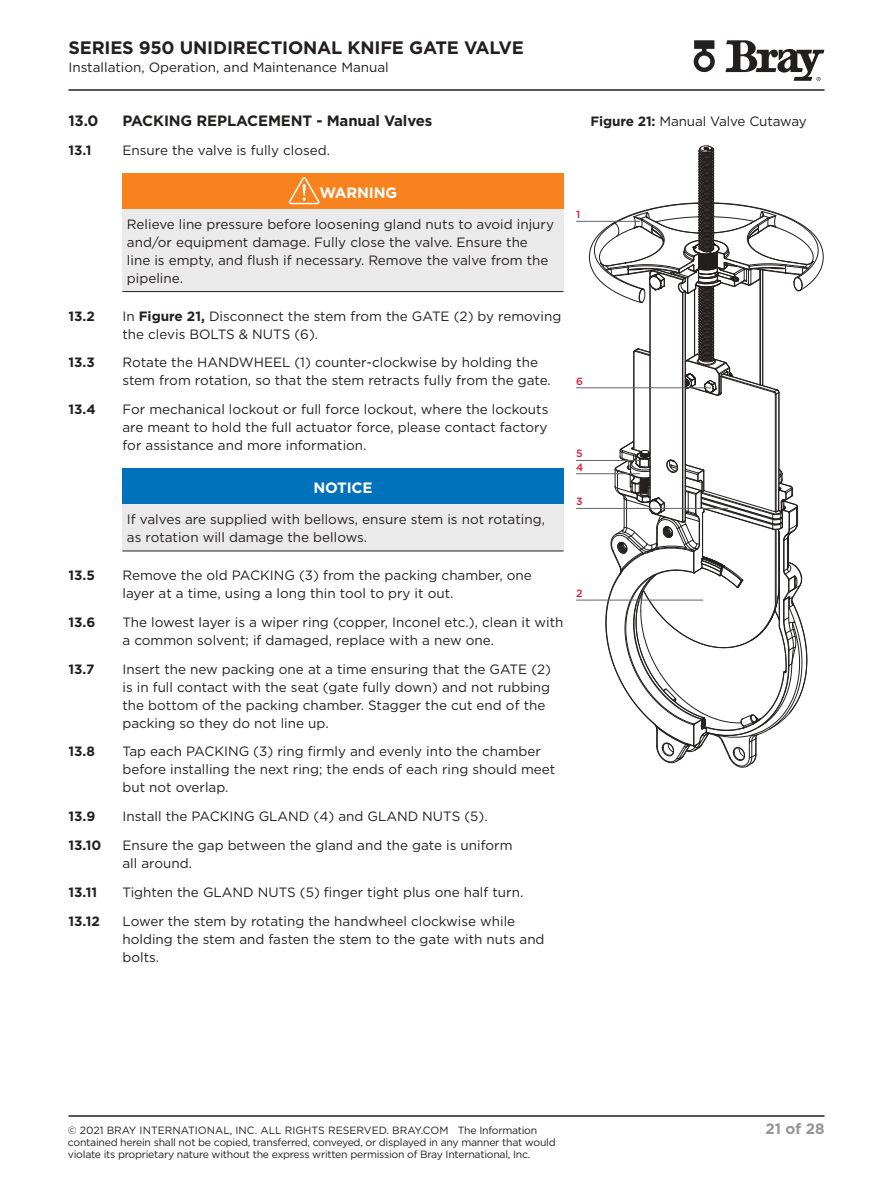
<style>
.page{position:relative;width:893px;height:1188px;background:#fff}
.page>*{position:absolute;margin:0;border:0;box-sizing:border-box;transform-origin:0 0}
.t1{font:700 18px "Gotham Pro";letter-spacing:-.01em;color:#241f1f}
.t2{font:700 15px "Gotham";letter-spacing:-.01em;color:#241f1f}
.t3{font:700 15px "Gotham";letter-spacing:-.01em;color:#fff}
.t4{font:700 15px "Gotham";color:#969698}
.t5{font:13.5px/18px "Gotham";color:#241f1f}
.t6{font:700 13.5px "Gotham";color:#241f1f}
.t7{font:10.5px/12px "Gotham";letter-spacing:-.025em;color:#241f1f}
.t8{font:10.5px "Gotham";color:#241f1f}
.t9{font:500 10.5px "Gotham";color:#e01532}
.s1{font-weight:700}
</style>
<div class="page">
<hr style="left:68px;top:89px;width:756px;height:2px;background:#241f1f">
<svg style="left:725px;top:40px;width:99px;height:41px"></svg>
<svg style="left:694px;top:40px;width:21px;height:32px"></svg>
<hr style="left:68px;top:1115px;width:756px;height:2px;background:#241f1f">
<div style="left:122px;top:173px;width:441px;height:36px;background:#f8821e"></div>
<div style="left:122px;top:209px;width:441px;height:83px;background:#ebeaea"></div>
<hr style="left:122px;top:291px;width:441px;height:1px;background:#241f1f">
<svg style="left:289px;top:177px;width:31px;height:27px"></svg>
<div style="left:122px;top:468px;width:441px;height:36px;background:#0072bc"></div>
<div style="left:122px;top:504px;width:441px;height:47px;background:#ebeaea"></div>
<hr style="left:122px;top:551px;width:441px;height:1px;background:#241f1f">
<hr style="left:633px;top:352px;width:1px;height:97px;background:#241f1f">
<hr style="left:650px;top:285px;width:1px;height:217px;background:#241f1f">
<hr style="left:682px;top:293px;width:1px;height:229px;background:#241f1f">
<hr style="left:683px;top:293px;width:1px;height:229px;background:#241f1f">
<hr style="left:685px;top:291px;width:1px;height:230px;background:#241f1f">
<hr style="left:775px;top:394px;width:1px;height:118px;background:#241f1f">
<hr style="left:634px;top:352px;width:1px;height:97px;background:#241f1f">
<hr style="left:776px;top:394px;width:1px;height:118px;background:#241f1f">
<hr style="left:779px;top:393px;width:1px;height:97px;background:#241f1f">
<svg style="left:605px;top:441px;width:202px;height:327px"></svg>
<svg style="left:589px;top:145px;width:235px;height:251px"></svg>
<hr style="left:694px;top:289px;width:1px;height:67px;background:#241f1f">
<hr style="left:760px;top:270px;width:1px;height:115px;background:#241f1f">
<hr style="left:762px;top:270px;width:1px;height:116px;background:#241f1f">
<hr style="left:576px;top:473px;width:63px;height:1px;background:#656365">
<hr style="left:576px;top:508px;width:152px;height:1px;background:#656365">
<hr style="left:576px;top:600px;width:127px;height:1px;background:#656365">
<hr style="left:576px;top:460px;width:64px;height:1px;background:#656365">
<hr style="left:576px;top:388px;width:135px;height:1px;background:#656365">
<hr style="left:576px;top:221px;width:64px;height:1px;background:#656365">
<h1 class="t1" style="left:68px;top:37px;width:457px">SERIES 950 UNIDIRECTIONAL KNIFE GATE VALVE</h1>
<p class="t5" style="left:68px;top:58px;width:322px">Installation, Operation, and Maintenance Manual</p>
<p class="t2" style="left:68px;top:111px;width:32px">13.0</p>
<p class="t2" style="left:122px;top:111px;width:311px">PACKING REPLACEMENT - Manual Valves</p>
<p class="t6" style="left:68px;top:141px;width:24px">13.1</p>
<p class="t5" style="left:122px;top:141px;width:209px">Ensure the valve is fully closed.</p>
<p class="t3" style="left:319px;top:182px;width:79px">WARNING</p>
<p class="t5" style="left:127px;top:215px;width:429px">Relieve line pressure before loosening gland nuts to avoid injury and/or equipment damage. Fully close the valve. Ensure the line is empty, and flush if necessary. Remove the valve from the pipeline.</p>
<p class="t6" style="left:68px;top:307px;width:28px">13.2</p>
<p class="t5" style="left:122px;top:307px;width:440px">In <span class="s1">Figure 21,</span> Disconnect the stem from the GATE (2) by removing the clevis BOLTS &amp; NUTS (6).</p>
<p class="t6" style="left:68px;top:354px;width:28px">13.3</p>
<p class="t5" style="left:122px;top:353px;width:430px">Rotate the HANDWHEEL (1) counter-clockwise by holding the stem from rotation, so that the stem retracts fully from the gate.</p>
<p class="t6" style="left:68px;top:400px;width:29px">13.4</p>
<p class="t5" style="left:122px;top:400px;width:427px;text-align:justify">For mechanical lockout or full force lockout, where the lockouts are meant to hold the full actuator force, please contact factory for assistance and more information.</p>
<p class="t3" style="left:313px;top:478px;width:61px">NOTICE</p>
<p class="t5" style="left:127px;top:510px;width:419px">If valves are supplied with bellows, ensure stem is not rotating, as rotation will damage the bellows.</p>
<p class="t6" style="left:68px;top:566px;width:28px">13.5</p>
<p class="t5" style="left:122px;top:566px;width:411px">Remove the old PACKING (3) from the packing chamber, one layer at a time, using a long thin tool to pry it out.</p>
<p class="t6" style="left:68px;top:613px;width:28px">13.6</p>
<p class="t5" style="left:122px;top:613px;width:442px">The lowest layer is a wiper ring (copper, Inconel etc.), clean it with a common solvent; if damaged, replace with a new one.</p>
<p class="t6" style="left:68px;top:660px;width:28px">13.7</p>
<p class="t5" style="left:122px;top:660px;width:430px">Insert the new packing one at a time ensuring that the GATE (2) is in full contact with the seat (gate fully down) and not rubbing the bottom of the packing chamber. Stagger the cut end of the packing so they do not line up.</p>
<p class="t6" style="left:68px;top:743px;width:28px">13.8</p>
<p class="t5" style="left:122px;top:742px;width:434px">Tap each PACKING (3) ring firmly and evenly into the chamber before installing the next ring; the ends of each ring should meet but not overlap.</p>
<p class="t6" style="left:68px;top:807px;width:28px">13.9</p>
<p class="t5" style="left:122px;top:807px;width:367px">Install the PACKING GLAND (4) and GLAND NUTS (5).</p>
<p class="t6" style="left:68px;top:836px;width:34px">13.10</p>
<p class="t5" style="left:122px;top:836px;width:392px">Ensure the gap between the gland and the gate is uniform all around.</p>
<p class="t6" style="left:68px;top:883px;width:30px">13.11</p>
<p class="t5" style="left:122px;top:883px;width:402px">Tighten the GLAND NUTS (5) finger tight plus one half turn.</p>
<p class="t6" style="left:68px;top:912px;width:33px">13.12</p>
<p class="t5" style="left:122px;top:912px;width:424px">Lower the stem by rotating the handwheel clockwise while holding the stem and fasten the stem to the gate with nuts and bolts.</p>
<p class="t5" style="left:590px;top:112px;width:218px"><span class="s1">Figure 21:</span> Manual Valve Cutaway</p>
<p class="t9" style="left:576px;top:208px;width:6px">1</p>
<p class="t9" style="left:576px;top:374px;width:8px">6</p>
<p class="t9" style="left:576px;top:447px;width:8px">5</p>
<p class="t9" style="left:576px;top:460px;width:9px">4</p>
<p class="t9" style="left:576px;top:495px;width:8px">3</p>
<p class="t9" style="left:576px;top:587px;width:8px">2</p>
<p class="t8" style="left:68px;top:1124px;width:471px">© 2021 BRAY INTERNATIONAL, INC. ALL RIGHTS RESERVED. BRAY.COM The Information</p>
<p class="t4" style="left:765px;top:1119px;width:61px">21 of 28</p>
<p class="t7" style="left:68px;top:1136px;width:489px">contained herein shall not be copied, transferred, conveyed, or displayed in any manner that would violate its proprietary nature without the express written permission of Bray International, Inc.</p>
</div>
